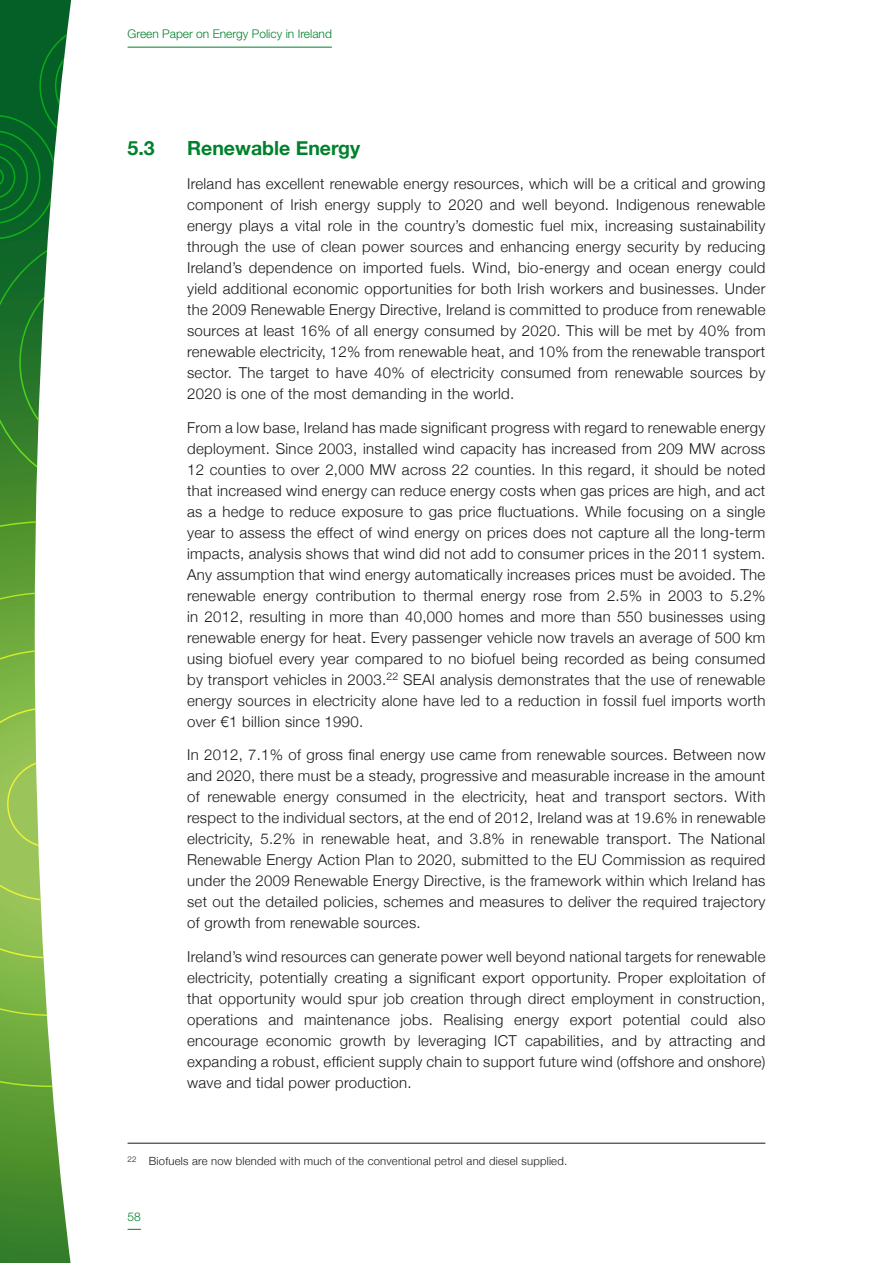
<style>
.page{position:relative;width:893px;height:1263px;background:#fff}
.page>*{position:absolute;margin:0;border:0;box-sizing:border-box;transform-origin:0 0}
.Head_III_10-10{font:700 19.5px "Helvetica Neue";color:#00812b}
.Body_Text__10___3{font:300 15px/21px "Helvetica Neue";letter-spacing:.02em;color:#1a171c;text-align:justify}
.t1{font:300 12px "Helvetica Neue LT Std";color:#00812b}
.Foots{font:300 11.25px "Helvetica Neue";letter-spacing:.02em;color:#1a171c}
</style>
<div class="page">
<svg style="left:0;top:0;width:72px;height:1263px"></svg>
<svg style="left:0;top:521px;width:72px;height:566px"></svg>
<svg style="left:0;top:23px;width:72px;height:473px"></svg>
<hr style="left:128px;top:1143px;width:637px;height:1px;background:#1a171c">
<hr style="left:128px;top:47px;width:204px;height:1px;background:#00812b">
<svg style="left:128px;top:1229px;width:13px;height:1px"></svg>
<p class="t1" style="left:128px;top:27px;width:206px">Green Paper on Energy Policy in Ireland</p>
<p class="Head_III_10-10" style="left:128px;top:136px;width:29px">5.3</p>
<p class="Head_III_10-10" style="left:187px;top:136px;width:175px">Renewable Energy</p>
<p class="Body_Text__10___3" style="left:187px;top:173px;width:580px">Ireland has excellent renewable energy resources, which will be a critical and growing component of Irish energy supply to 2020 and well beyond. Indigenous renewable energy plays a vital role in the country’s domestic fuel mix, increasing sustainability through the use of clean power sources and enhancing energy security by reducing Ireland’s dependence on imported fuels. Wind, bio-energy and ocean energy could yield additional economic opportunities for both Irish workers and businesses. Under the 2009 Renewable Energy Directive, Ireland is committed to produce from renewable sources at least 16% of all energy consumed by 2020. This will be met by 40% from renewable electricity, 12% from renewable heat, and 10% from the renewable transport sector. The target to have 40% of electricity consumed from renewable sources by 2020 is one of the most demanding in the world.</p>
<p class="Body_Text__10___3" style="left:187px;top:416px;width:580px">From a low base, Ireland has made significant progress with regard to renewable energy deployment. Since 2003, installed wind capacity has increased from 209 MW across 12 counties to over 2,000 MW across 22 counties. In this regard, it should be noted that increased wind energy can reduce energy costs when gas prices are high, and act as a hedge to reduce exposure to gas price fluctuations. While focusing on a single year to assess the effect of wind energy on prices does not capture all the long-term impacts, analysis shows that wind did not add to consumer prices in the 2011 system.<br>Any assumption that wind energy automatically increases prices must be avoided. The renewable energy contribution to thermal energy rose from 2.5% in 2003 to 5.2% in 2012, resulting in more than 40,000 homes and more than 550 businesses using renewable energy for heat. Every passenger vehicle now travels an average of 500 km using biofuel every year compared to no biofuel being recorded as being consumed by transport vehicles in 2003.<sup>22</sup> SEAI analysis demonstrates that the use of renewable energy sources in electricity alone have led to a reduction in fossil fuel imports worth over €1 billion since 1990.</p>
<p class="Body_Text__10___3" style="left:187px;top:744px;width:580px">In 2012, 7.1% of gross final energy use came from renewable sources. Between now and 2020, there must be a steady, progressive and measurable increase in the amount of renewable energy consumed in the electricity, heat and transport sectors. With respect to the individual sectors, at the end of 2012, Ireland was at 19.6% in renewable electricity, 5.2% in renewable heat, and 3.8% in renewable transport. The National Renewable Energy Action Plan to 2020, submitted to the EU Commission as required under the 2009 Renewable Energy Directive, is the framework within which Ireland has set out the detailed policies, schemes and measures to deliver the required trajectory of growth from renewable sources.</p>
<p class="Body_Text__10___3" style="left:187px;top:946px;width:580px">Ireland’s wind resources can generate power well beyond national targets for renewable electricity, potentially creating a significant export opportunity. Proper exploitation of that opportunity would spur job creation through direct employment in construction, operations and maintenance jobs. Realising energy export potential could also encourage economic growth by leveraging ICT capabilities, and by attracting and expanding a robust, efficient supply chain to support future wind (offshore and onshore) wave and tidal power production.</p>
<p class="Foots" style="left:128px;top:1154px;width:441px"><sup>22</sup> Biofuels are now blended with much of the conventional petrol and diesel supplied.</p>
<p class="t1" style="left:128px;top:1209px;width:15px">58</p>
</div>
